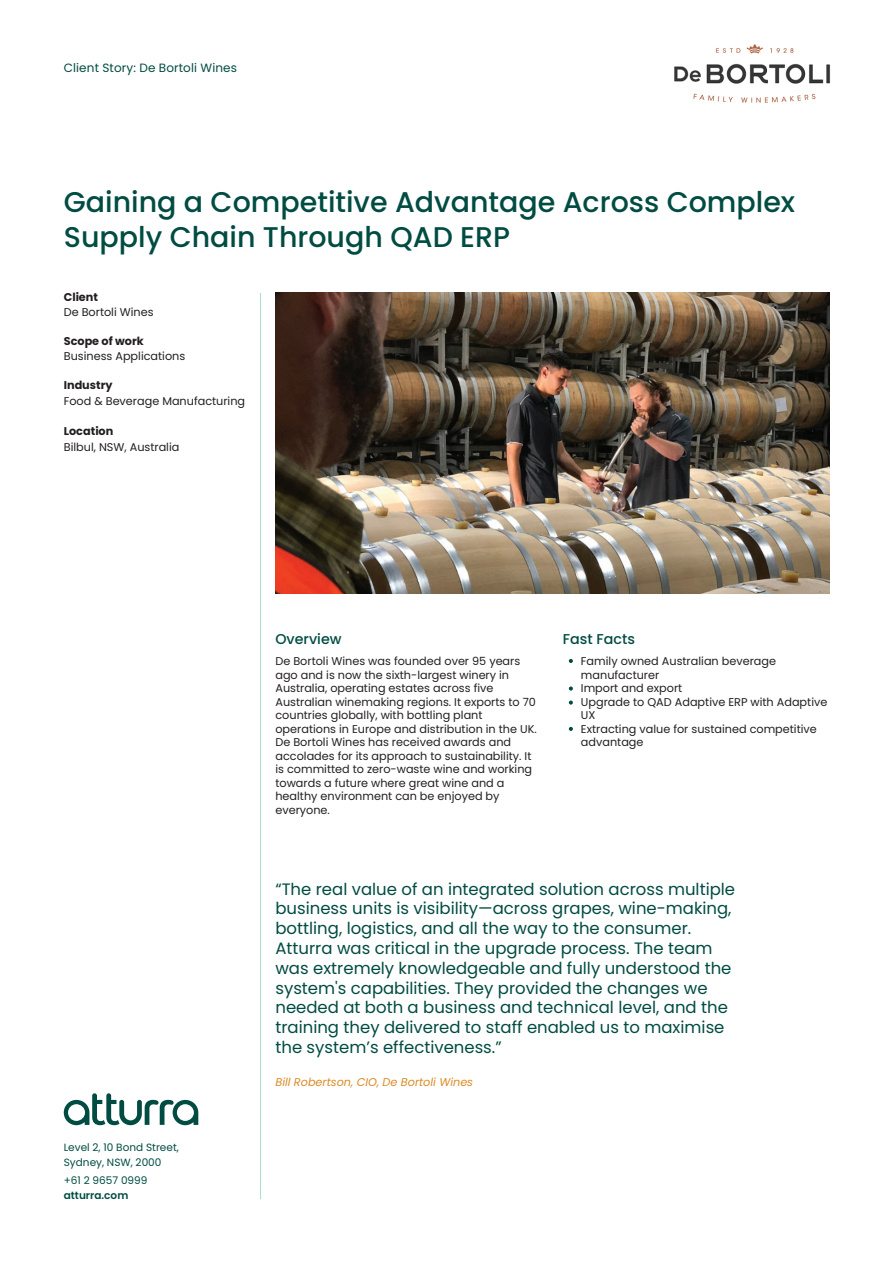
<style>
.page{position:relative;width:893px;height:1263px;background:#fff}
.page>*{position:absolute;margin:0;border:0;box-sizing:border-box;transform-origin:0 0}
.t1{font:500 28.5px/34.2px "Poppins";color:#004c42}
.t2{font:16.5px/19.8px "Poppins";color:#004c42}
.t3{font:500 14.25px "Poppins";color:#004c42}
.t4{font:12px "Poppins";letter-spacing:.01em;color:#004c42}
.t5{font:11.25px/13.5px "Poppins";color:#231f20}
.t6{font:700 11.25px "Poppins";color:#231f20}
.t7{font:italic 11.25px "Poppins";color:#db8b26}
.t8{font:10.5px/15px "Poppins";color:#004c42}
.t9{font:600 10.5px "Poppins";color:#004c42}
</style>
<div class="page">
<svg style="left:64px;top:1093px;width:134px;height:32px"></svg>
<hr style="left:260px;top:293px;width:1px;height:906px;background:#acdccf">
<img style="left:275px;top:293px;width:554px;height:300px">
<svg style="left:569px;top:659px;width:4px;height:4px"></svg>
<svg style="left:569px;top:686px;width:4px;height:5px"></svg>
<svg style="left:569px;top:700px;width:4px;height:5px"></svg>
<svg style="left:569px;top:727px;width:4px;height:4px"></svg>
<img style="left:674px;top:44px;width:157px;height:59px">
<p class="t4" style="left:64px;top:61px;width:175px">Client Story: De Bortoli Wines</p>
<h1 class="t1" style="left:64px;top:185px;width:733px">Gaining a Competitive Advantage Across Complex<br>Supply Chain Through QAD ERP</h1>
<p class="t6" style="left:64px;top:291px;width:36px">Client</p>
<p class="t6" style="left:64px;top:334px;width:82px">Scope of work</p>
<p class="t5" style="left:64px;top:350px;width:123px">Business Applications</p>
<p class="t6" style="left:64px;top:379px;width:50px">Industry</p>
<p class="t5" style="left:64px;top:394px;width:183px">Food &amp; Beverage Manufacturing</p>
<p class="t6" style="left:64px;top:425px;width:51px">Location</p>
<p class="t5" style="left:64px;top:440px;width:117px">Bilbul, NSW, Australia</p>
<p class="t5" style="left:64px;top:306px;width:91px">De Bortoli Wines</p>
<p class="t8" style="left:64px;top:1140px;width:117px">Level 2, 10 Bond Street,<br>Sydney, NSW, 2000</p>
<p class="t8" style="left:64px;top:1173px;width:85px">+61 2 9657 0999</p>
<p class="t9" style="left:64px;top:1189px;width:66px">atturra.com</p>
<p class="t3" style="left:275px;top:630px;width:68px">Overview</p>
<p class="t5" style="left:275px;top:654px;width:263px">De Bortoli Wines was founded over 95 years ago and is now the sixth-largest winery in Australia, operating estates across five Australian winemaking regions. It exports to 70 countries globally, with bottling plant operations in Europe and distribution in the UK.<br>De Bortoli Wines has received awards and accolades for its approach to sustainability. It is committed to zero-waste wine and working towards a future where great wine and a healthy environment can be enjoyed by everyone.</p>
<p class="t3" style="left:563px;top:630px;width:74px">Fast Facts</p>
<p class="t5" style="left:581px;top:654px;width:248px">Family owned Australian beverage manufacturer<br>Import and export<br>Upgrade to QAD Adaptive ERP with Adaptive<br>UX<br>Extracting value for sustained competitive advantage</p>
<p class="t2" style="left:275px;top:879px;width:461px">“The real value of an integrated solution across multiple business units is visibility—across grapes, wine-making, bottling, logistics, and all the way to the consumer.<br>Atturra was critical in the upgrade process. The team was extremely knowledgeable and fully understood the system's capabilities. They provided the changes we needed at both a business and technical level, and the training they delivered to staff enabled us to maximise the system’s effectiveness.”</p>
<p class="t7" style="left:275px;top:1076px;width:199px">Bill Robertson, CIO, De Bortoli Wines</p>
</div>
